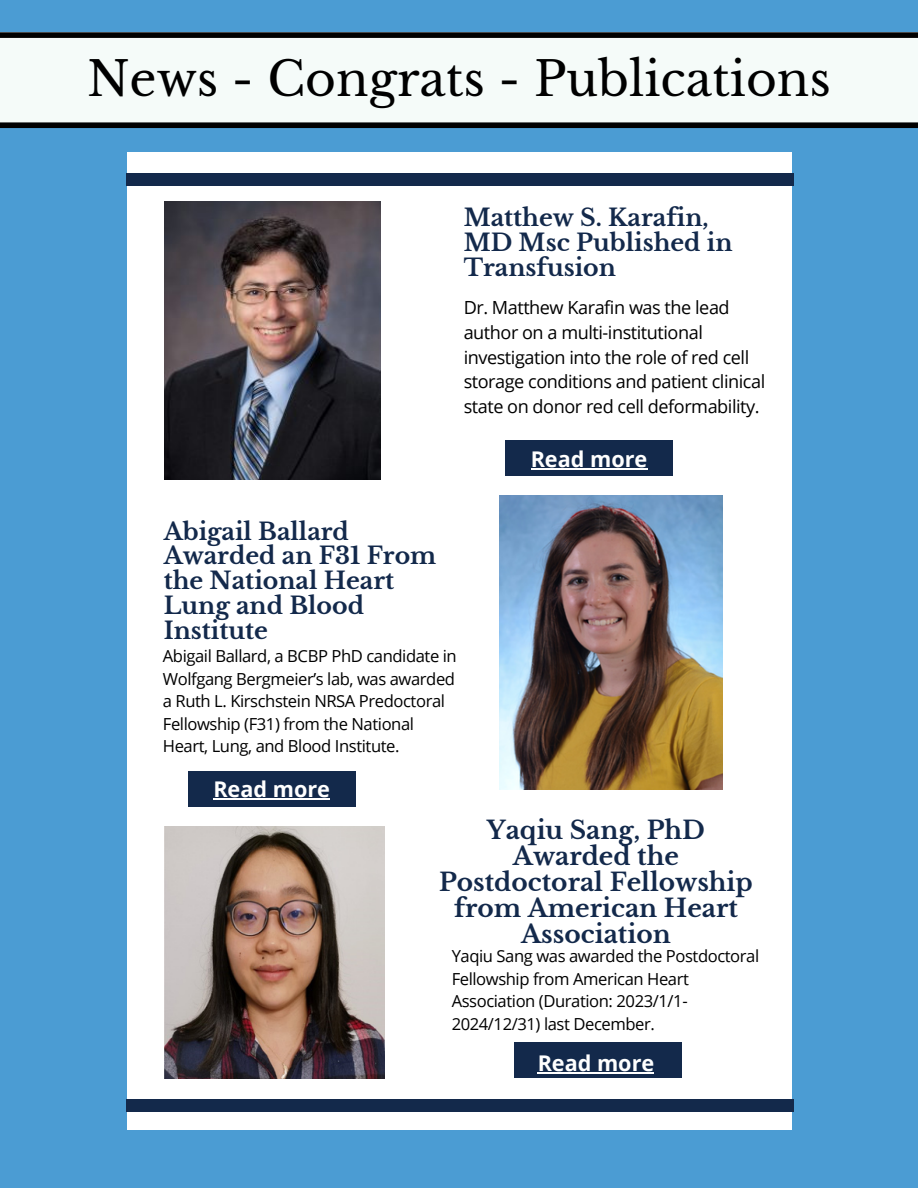
<style>
.page{position:relative;width:918px;height:1188px;background:#4b9cd3}
.page>*{position:absolute;margin:0;border:0;box-sizing:border-box;transform-origin:0 0}
.t1{font:47.25px "Libre Baskerville";color:#000}
.t2{font:700 24.75px/25.8px "Libre Baskerville";color:#13294b;text-align:center}
.t3{font:700 23.55px/24.8px "Libre Baskerville";color:#13294b}
.t4{font:700 21.6px "Open Sans";color:#fff}
.t5{font:18.15px/24.8px "Open Sans";letter-spacing:-.025em;color:#010101}
.t6{font:16.65px/22.5px "Open Sans";letter-spacing:-.025em;color:#010101}
</style>
<div class="page">
<div style="left:127px;top:152px;width:664px;height:978px;background:#fff"></div>
<div style="left:127px;top:173px;width:667px;height:12px;background:#13294b"></div>
<div style="left:127px;top:1100px;width:667px;height:12px;background:#13294b"></div>
<img style="left:165px;top:826px;width:219px;height:252px">
<div style="left:188px;top:771px;width:168px;height:36px;background:#13294b"></div>
<div style="left:505px;top:440px;width:168px;height:36px;background:#13294b"></div>
<div style="left:0;top:32px;width:918px;height:96px;background:#f5fbf9"></div>
<div style="left:0;top:32px;width:918px;height:6px;background:#000"></div>
<div style="left:0;top:122px;width:918px;height:6px;background:#000"></div>
<img style="left:165px;top:202px;width:216px;height:278px">
<img style="left:499px;top:495px;width:223px;height:294px">
<div style="left:515px;top:1042px;width:167px;height:36px;background:#13294b"></div>
<hr style="left:213px;top:798px;width:117px;height:1px;background:#fff">
<hr style="left:531px;top:468px;width:116px;height:1px;background:#fff">
<hr style="left:538px;top:1072px;width:116px;height:1px;background:#fff">
<h1 class="t1" style="left:87px;top:50px;width:745px">News - Congrats - Publications</h1>
<h3 class="t3" style="left:464px;top:206px;width:270px">Matthew S. Karafin,<br>MD Msc Published in<br>Transfusion</h3>
<p class="t5" style="left:464px;top:295px;width:303px">Dr. Matthew Karafin was the lead author on a multi-institutional investigation into the role of red cell storage conditions and patient clinical state on donor red cell deformability.</p>
<h3 class="t3" style="left:164px;top:519px;width:274px">Abigail Ballard<br>Awarded an F31 From the National Heart<br>Lung and Blood<br>Institute</h3>
<p class="t6" style="left:163px;top:645px;width:295px">Abigail Ballard, a BCBP PhD candidate in Wolfgang Bergmeier’s lab, was awarded a Ruth L. Kirschstein NRSA Predoctoral Fellowship (F31) from the National Heart, Lung, and Blood Institute.</p>
<p class="t4" style="left:213px;top:774px;width:118px">Read more</p>
<p class="t4" style="left:531px;top:444px;width:118px">Read more</p>
<h2 class="t2" style="left:439px;top:817px;width:315px">Yaqiu Sang, PhD<br>Awarded the<br>Postdoctoral Fellowship from American Heart<br>Association</h2>
<p class="t6" style="left:452px;top:945px;width:309px">Yaqiu Sang was awarded the Postdoctoral Fellowship from American Heart Association (Duration: 2023/1/1- 2024/12/31) last December.</p>
<p class="t4" style="left:538px;top:1048px;width:118px">Read more</p>
</div>
